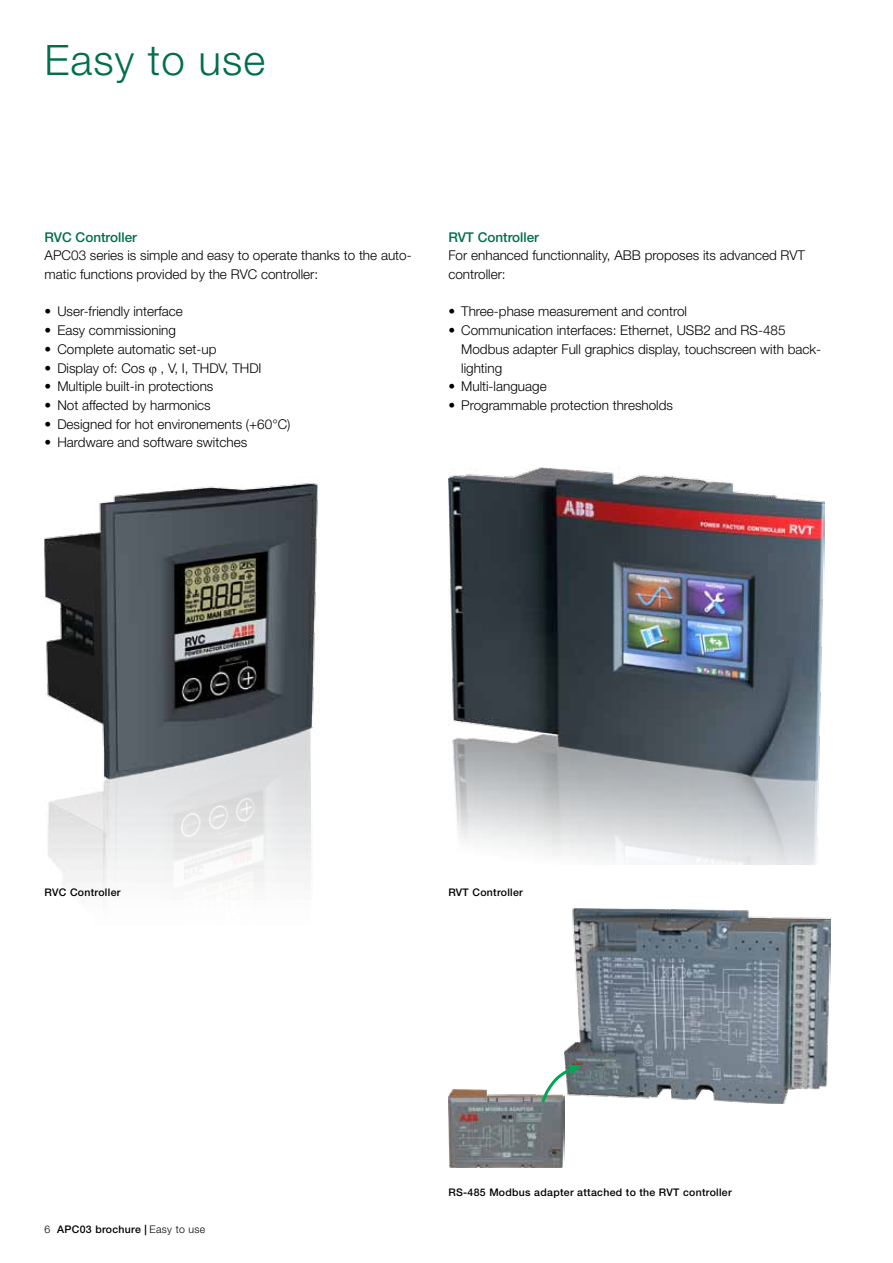
<style>
.page{position:relative;width:893px;height:1263px;background:#fff}
.page>*{position:absolute;margin:0;border:0;box-sizing:border-box;transform-origin:0 0}
.t1{font:300 42px "Helvetica Neue LT Std";letter-spacing:.025em;color:#006f4a}
.t2{font:300 13.5px/18.8px "Helvetica Neue LT Std";color:#000}
.t3{font:500 13.5px "Helvetica Neue LT Std";color:#006f4a}
.t4{font:500 10.5px "Helvetica Neue LT Std";letter-spacing:.03em;color:#000}
.s1{font-weight:300}
</style>
<div class="page">
<img style="left:448px;top:467px;width:377px;height:398px">
<img style="left:564px;top:909px;width:266px;height:194px">
<img style="left:448px;top:1090px;width:116px;height:77px">
<img style="left:45px;top:483px;width:273px;height:416px">
<svg style="left:540px;top:1065px;width:43px;height:40px"></svg>
<h1 class="t1" style="left:45px;top:34px;width:222px">Easy to use</h1>
<p class="t3" style="left:45px;top:229px;width:94px">RVC Controller</p>
<p class="t2" style="left:45px;top:246px;width:369px">APC03 series is simple and easy to operate thanks to the auto&shy;matic functions provided by the RVC controller:</p>
<p class="t2" style="left:45px;top:302px;width:140px">• User-friendly interface</p>
<p class="t2" style="left:45px;top:321px;width:133px">• Easy commissioning</p>
<p class="t2" style="left:45px;top:339px;width:173px">• Complete automatic set-up</p>
<p class="t2" style="left:45px;top:358px;width:218px">• Display of: Cos , V, I, THDV, THDI</p>
<p class="t2" style="left:45px;top:377px;width:170px">• Multiple built-in protections</p>
<p class="t2" style="left:45px;top:395px;width:168px">• Not affected by harmonics</p>
<p class="t2" style="left:45px;top:414px;width:247px">• Designed for hot environements (+60°C)</p>
<p class="t2" style="left:45px;top:433px;width:204px">• Hardware and software switches</p>
<p class="t3" style="left:448px;top:229px;width:92px">RVT Controller</p>
<p class="t2" style="left:448px;top:246px;width:358px">For enhanced functionnality, ABB proposes its advanced RVT controller:</p>
<p class="t2" style="left:448px;top:302px;width:240px">• Three-phase measurement and control</p>
<p class="t2" style="left:461px;top:321px;width:362px;text-indent:-13px">• Communication interfaces: Ethernet, USB2 and RS-485<br>Modbus adapter Full graphics display, touchscreen with back&shy;lighting</p>
<p class="t2" style="left:448px;top:377px;width:100px">• Multi-language</p>
<p class="t2" style="left:448px;top:395px;width:226px">• Programmable protection thresholds</p>
<p class="t4" style="left:45px;top:886px;width:77px">RVC Controller</p>
<p class="t4" style="left:448px;top:886px;width:76px">RVT Controller</p>
<p class="t4" style="left:45px;top:1223px;width:162px"><span class="s1">6</span> APC03 brochure | <span class="s1">Easy to use</span></p>
<p class="t4" style="left:448px;top:1186px;width:285px">RS-485 Modbus adapter attached to the RVT controller</p>
</div>
